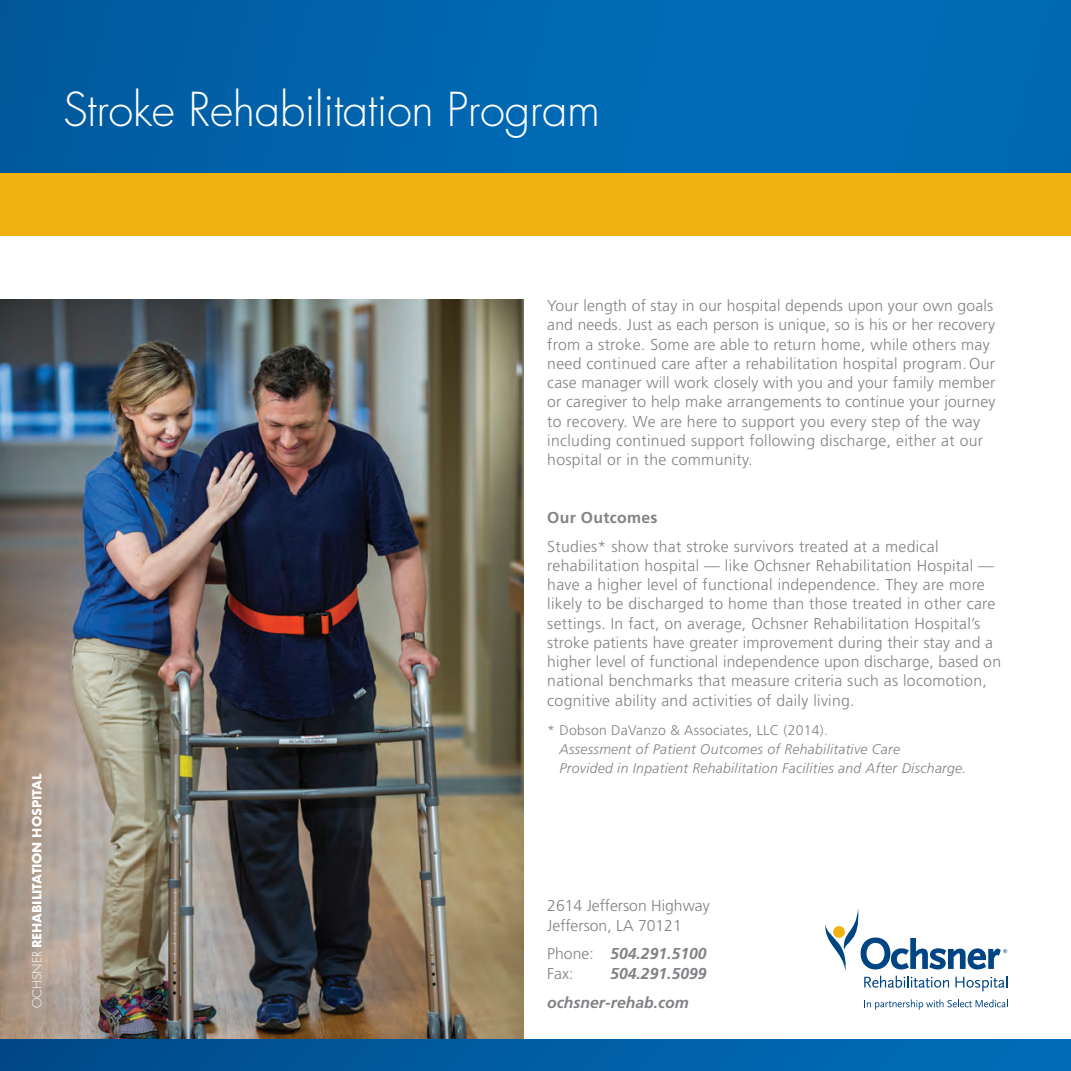
<style>
.page{position:relative;width:1071px;height:1071px;background:#fff}
.page>*{position:absolute;margin:0;border:0;box-sizing:border-box;transform-origin:0 0}
.t1{font:300 45.5px "Futura Std";letter-spacing:-.01em;color:#fff}
.BODY{font:300 15.75px/19.2px "Frutiger";letter-spacing:.02em;color:#808285}
.BODY-2{font:italic 700 15.75px/19.2px "Frutiger";color:#808285}
.BODY-3{font:300 15.75px/19.2px "Frutiger";color:#808285}
.SUBHEAD_section{font:700 15.75px "Frutiger";letter-spacing:.02em;color:#808285}
.BODY-4{font:italic 300 14px/19.2px "Frutiger";letter-spacing:.02em;color:#808285}
.SUBHEAD_minor{font:700 12.25px "Futura";letter-spacing:-.01em;color:#fff}
.s1{font-weight:300}
.s2{font-style:normal}
.s3{font-weight:300;font-style:normal}
</style>
<div class="page">
<div style="left:0;top:0;width:1071px;height:220px;background:linear-gradient(to right,#015ca1,#006fbb)"></div>
<img style="left:0;top:300px;width:524px;height:740px">
<svg style="left:825px;top:909px;width:182px;height:82px"></svg>
<svg style="left:864px;top:999px;width:144px;height:11px"></svg>
<div style="left:0;top:173px;width:1071px;height:63px;background:#efb211"></div>
<div style="left:0;top:1040px;width:1071px;height:31px;background:linear-gradient(to right,#004988,#016fbb)"></div>
<p class="t1" style="left:63px;top:81px;width:539px">Stroke Rehabilitation Program</p>
<p class="SUBHEAD_minor" style="left:28px;top:1008px;width:236px;rotate:-90deg"><span class="s1">OCHSNER</span> REHABILITATION HOSPITAL</p>
<p class="BODY" style="left:547px;top:296px;width:450px">Your length of stay in our hospital depends upon your own goals and needs. Just as each person is unique, so is his or her recovery from a stroke. Some are able to return home, while others may need continued care after a rehabilitation hospital program. Our case manager will work closely with you and your family member or caregiver to help make arrangements to continue your journey to recovery. We are here to support you every step of the way including continued support following discharge, either at our hospital or in the community.</p>
<p class="SUBHEAD_section" style="left:547px;top:508px;width:112px">Our Outcomes</p>
<p class="BODY" style="left:547px;top:537px;width:455px">Studies* show that stroke survivors treated at a medical rehabilitation hospital — like Ochsner Rehabilitation Hospital — have a higher level of functional independence. They are more likely to be discharged to home than those treated in other care settings. In fact, on average, Ochsner Rehabilitation Hospital’s stroke patients have greater improvement during their stay and a higher level of functional independence upon discharge, based on national benchmarks that measure criteria such as locomotion, cognitive ability and activities of daily living.</p>
<p class="BODY-4" style="left:560px;top:720px;width:408px;text-indent:-12px"><span class="s2">* Dobson DaVanzo &amp; Associates, LLC (2014).<br></span>Assessment of Patient Outcomes of Rehabilitative Care<br>Provided in Inpatient Rehabilitation Facilities and After Discharge.</p>
<p class="BODY-3" style="left:547px;top:896px;width:164px">2614 Jefferson Highway<br>Jefferson, LA 70121</p>
<p class="BODY-2" style="left:547px;top:944px;width:161px"><span class="s3">Phone:</span> 504.291.5100<br><span class="s3">Fax:</span></p>
<p class="BODY-2" style="left:610px;top:964px;width:98px">504.291.5099</p>
<p class="BODY-2" style="left:547px;top:993px;width:143px">ochsner-rehab.com</p>
</div>
